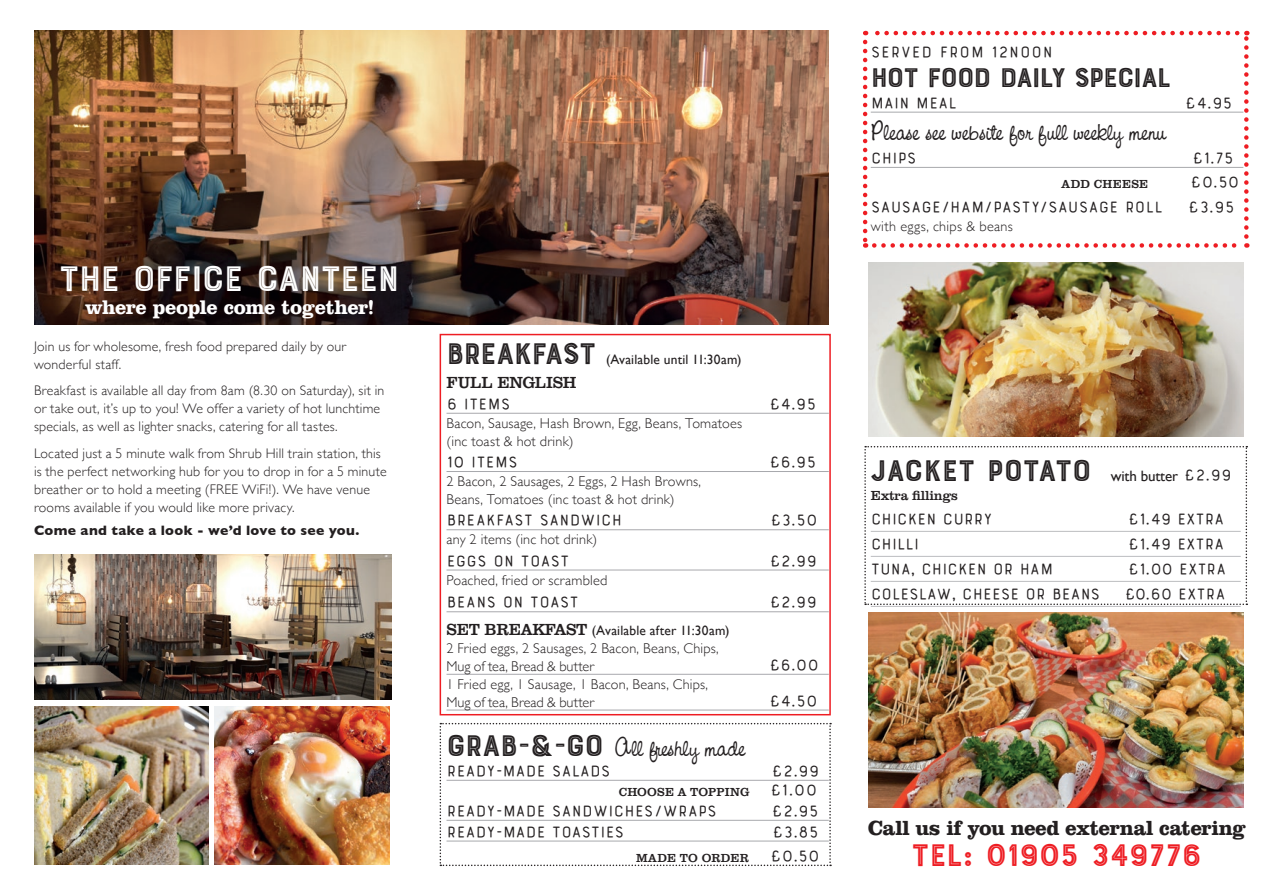
<style>
.page{position:relative;width:1263px;height:893px;background:#fff}
.page>*{position:absolute;margin:0;border:0;box-sizing:border-box;transform-origin:0 0}
.t1{font:37.5px "Bourton Inline";letter-spacing:-.02em;color:#fff}
.t2{font:33px "Bourton Inline";letter-spacing:-.01em;color:#ee1d23}
.t3{font:31.5px "Bourton Inline";letter-spacing:-.015em;color:#231f20}
.t4{font:28.5px "Bourton Inline";letter-spacing:-.045em;color:#231f20}
.t5{font:27px "CAC Pinafore";letter-spacing:-.02em;color:#231f20}
.t6{font:700 21px "Clarendon BT";letter-spacing:-.025em;color:#231f20}
.t7{font:700 20.25px "Clarendon BT";letter-spacing:-.025em;color:#fff}
.t8{font:700 18px "Bourton Line";letter-spacing:-.02em;color:#231f20}
.t9{font:700 18px "Bourton Line";letter-spacing:.01em;color:#231f20}
.t10{font:16.5px "Clarendon BT";letter-spacing:-.015em;color:#231f20}
.t11{font:300 14.25px/18px "Gill Sans";letter-spacing:.015em;color:#231f20}
.t12{font:300 13.8px/18px "Gill Sans";letter-spacing:.015em;color:#231f20}
.t13{font:700 13.8px "Gill Sans";letter-spacing:.025em;color:#231f20}
.t14{font:13.5px "Gill Sans";letter-spacing:.015em;color:#231f20}
.t15{font:13.5px "Clarendon BT";letter-spacing:-.02em;color:#231f20}
.t16{font:12px "Clarendon BT";letter-spacing:.015em;color:#231f20}
.s1{font-family:"Clarendon BT";font-size:16.5px}
.s2{font-family:"Bourton Inline";font-size:31.5px}
.s3{font-family:"Bourton Line";font-weight:700;font-size:18px}
.s4{font-family:"Gill Sans";font-size:15px}
</style>
<div class="page">
<img style="left:34px;top:31px;width:795px;height:293px">
<div style="left:440px;top:334px;width:391px;height:381px;border:2px solid #ee1d23"></div>
<hr style="left:446px;top:413px;width:383px;height:1px;background:#a8a9ad">
<hr style="left:446px;top:471px;width:383px;height:1px;background:#a8a9ad">
<hr style="left:446px;top:529px;width:383px;height:1px;background:#a8a9ad">
<hr style="left:446px;top:570px;width:383px;height:1px;background:#a8a9ad">
<hr style="left:446px;top:611px;width:383px;height:1px;background:#a8a9ad">
<hr style="left:446px;top:674px;width:383px;height:1px;background:#a8a9ad">
<hr style="left:446px;top:710px;width:383px;height:1px;background:#a8a9ad">
<img style="left:215px;top:706px;width:174px;height:158px">
<img style="left:34px;top:706px;width:174px;height:158px">
<img style="left:34px;top:555px;width:357px;height:144px">
<img style="left:868px;top:613px;width:375px;height:194px">
<svg style="left:440px;top:723px;width:391px;height:143px"></svg>
<hr style="left:446px;top:780px;width:383px;height:1px;background:#a8a9ad">
<hr style="left:446px;top:820px;width:383px;height:1px;background:#a8a9ad">
<hr style="left:446px;top:841px;width:383px;height:1px;background:#a8a9ad">
<img style="left:868px;top:263px;width:375px;height:174px">
<svg style="left:864px;top:446px;width:383px;height:159px"></svg>
<hr style="left:871px;top:531px;width:370px;height:1px;background:#bcbdc0">
<hr style="left:871px;top:556px;width:370px;height:1px;background:#bcbdc0">
<hr style="left:871px;top:581px;width:370px;height:1px;background:#bcbdc0">
<hr style="left:871px;top:606px;width:370px;height:1px;background:#bcbdc0">
<svg style="left:863px;top:42px;width:4px;height:206px"></svg>
<svg style="left:874px;top:243px;width:373px;height:5px"></svg>
<svg style="left:1244px;top:31px;width:4px;height:206px"></svg>
<svg style="left:865px;top:31px;width:372px;height:4px"></svg>
<hr style="left:871px;top:112px;width:372px;height:1px;background:#a8a9ad">
<hr style="left:871px;top:167px;width:372px;height:1px;background:#a8a9ad">
<h1 class="t1" style="left:59px;top:256px;width:342px">THE OFFICE CANTEEN</h1>
<h3 class="t7" style="left:85px;top:294px;width:290px">where people come together!</h3>
<p class="t12" style="left:34px;top:337px;width:314px">Join us for wholesome, fresh food prepared daily by our wonderful staff.</p>
<p class="t12" style="left:34px;top:381px;width:352px">Breakfast is available all day from 8am (8.30 on Saturday), sit in or take out, it’s up to you! We offer a variety of hot lunchtime specials, as well as lighter snacks, catering for all tastes.</p>
<p class="t12" style="left:34px;top:444px;width:354px">Located just a 5 minute walk from Shrub Hill train station, this is the perfect networking hub for you to drop in for a 5 minute breather or to hold a meeting (FREE WiFi!). We have venue rooms available if you would like more privacy.</p>
<p class="t13" style="left:34px;top:519px;width:327px">Come and take a look - we’d love to see you.</p>
<h3 class="t3" style="left:446px;top:334px;width:151px">BREAKFAST</h3>
<p class="t14" style="left:606px;top:351px;width:137px">(Available until 11:30am)</p>
<p class="t10" style="left:446px;top:372px;width:132px">FULL ENGLISH</p>
<h3 class="t8" style="left:446px;top:393px;width:66px">6 ITEMS</h3>
<h3 class="t8" style="left:769px;top:393px;width:48px">£4.95</h3>
<p class="t11" style="left:446px;top:414px;width:297px">Bacon, Sausage, Hash Brown, Egg, Beans, Tomatoes (inc toast &amp; hot drink)</p>
<h3 class="t8" style="left:446px;top:451px;width:73px">10 ITEMS</h3>
<h3 class="t8" style="left:769px;top:451px;width:48px">£6.95</h3>
<p class="t11" style="left:446px;top:472px;width:256px">2 Bacon, 2 Sausages, 2 Eggs, 2 Hash Browns,<br>Beans, Tomatoes (inc toast &amp; hot drink)</p>
<h3 class="t8" style="left:446px;top:509px;width:178px">BREAKFAST SANDWICH</h3>
<h3 class="t8" style="left:770px;top:509px;width:49px">£3.50</h3>
<p class="t11" style="left:446px;top:530px;width:152px">any 2 items (inc hot drink)</p>
<h3 class="t8" style="left:446px;top:550px;width:125px">EGGS ON TOAST</h3>
<h3 class="t8" style="left:770px;top:550px;width:49px">£2.99</h3>
<p class="t11" style="left:446px;top:570px;width:162px">Poached, fried or scrambled</p>
<h3 class="t8" style="left:446px;top:591px;width:134px">BEANS ON TOAST</h3>
<h3 class="t8" style="left:770px;top:591px;width:49px">£2.99</h3>
<p class="t14" style="left:446px;top:623px;width:284px"><span class="s1">SET BREAKFAST</span> (Available after 11:30am)</p>
<p class="t11" style="left:446px;top:639px;width:274px">2 Fried eggs, 2 Sausages, 2 Bacon, Beans, Chips,<br>Mug of tea, Bread &amp; butter</p>
<h3 class="t8" style="left:769px;top:654px;width:51px">£6.00</h3>
<p class="t11" style="left:446px;top:675px;width:263px">1 Fried egg, 1 Sausage, 1 Bacon, Beans, Chips,<br>Mug of tea, Bread &amp; butter</p>
<h3 class="t8" style="left:769px;top:690px;width:50px">£4.50</h3>
<h3 class="t5" style="left:446px;top:731px;width:300px"><span class="s2">GRAB-&amp;-GO</span> All freshly made</h3>
<h3 class="t8" style="left:446px;top:760px;width:166px">READY-MADE SALADS</h3>
<h3 class="t8" style="left:772px;top:760px;width:49px">£2.99</h3>
<p class="t16" style="left:619px;top:785px;width:200px">CHOOSE A TOPPING <span class="s3">£1.00</span></p>
<h3 class="t8" style="left:446px;top:800px;width:272px">READY-MADE SANDWICHES/WRAPS</h3>
<h3 class="t8" style="left:772px;top:800px;width:48px">£2.95</h3>
<h3 class="t8" style="left:446px;top:821px;width:179px">READY-MADE TOASTIES</h3>
<h3 class="t8" style="left:772px;top:821px;width:48px">£3.85</h3>
<p class="t16" style="left:636px;top:850px;width:185px">MADE TO ORDER <span class="s3">£0.50</span></p>
<h3 class="t9" style="left:871px;top:41px;width:184px">SERVED FROM 12NOON</h3>
<h3 class="t4" style="left:871px;top:59px;width:302px">HOT FOOD DAILY SPECIAL</h3>
<h3 class="t8" style="left:871px;top:92px;width:88px">MAIN MEAL</h3>
<h3 class="t8" style="left:1185px;top:92px;width:49px">£4.95</h3>
<h3 class="t5" style="left:871px;top:116px;width:297px">Please see website for full weekly menu</h3>
<h3 class="t8" style="left:871px;top:147px;width:47px">CHIPS</h3>
<h3 class="t8" style="left:1192px;top:147px;width:43px">£1.75</h3>
<p class="t16" style="left:1061px;top:176px;width:88px">ADD CHEESE</p>
<h3 class="t8" style="left:1190px;top:171px;width:51px">£0.50</h3>
<h3 class="t8" style="left:871px;top:196px;width:294px">SAUSAGE/HAM/PASTY/SAUSAGE ROLL</h3>
<h3 class="t8" style="left:1188px;top:196px;width:48px">£3.95</h3>
<p class="t11" style="left:871px;top:217px;width:144px">with eggs, chips &amp; beans</p>
<h3 class="t3" style="left:871px;top:451px;width:362px">JACKET POTATO <span class="s4">with butter</span> <span class="s3">£2.99</span></h3>
<p class="t15" style="left:871px;top:487px;width:89px">Extra fillings</p>
<h3 class="t8" style="left:871px;top:508px;width:123px">CHICKEN CURRY</h3>
<h3 class="t8" style="left:1128px;top:508px;width:98px">£1.49 EXTRA</h3>
<h3 class="t8" style="left:871px;top:533px;width:50px">CHILLI</h3>
<h3 class="t8" style="left:1128px;top:533px;width:98px">£1.49 EXTRA</h3>
<h3 class="t8" style="left:871px;top:558px;width:184px">TUNA, CHICKEN OR HAM</h3>
<h3 class="t8" style="left:1128px;top:558px;width:100px">£1.00 EXTRA</h3>
<h3 class="t8" style="left:871px;top:583px;width:231px">COLESLAW, CHEESE OR BEANS</h3>
<h3 class="t8" style="left:1125px;top:583px;width:103px">£0.60 EXTRA</h3>
<h3 class="t6" style="left:868px;top:814px;width:380px">Call us if you need external catering</h3>
<h2 class="t2" style="left:912px;top:835px;width:291px">TEL: 01905 349776</h2>
</div>
